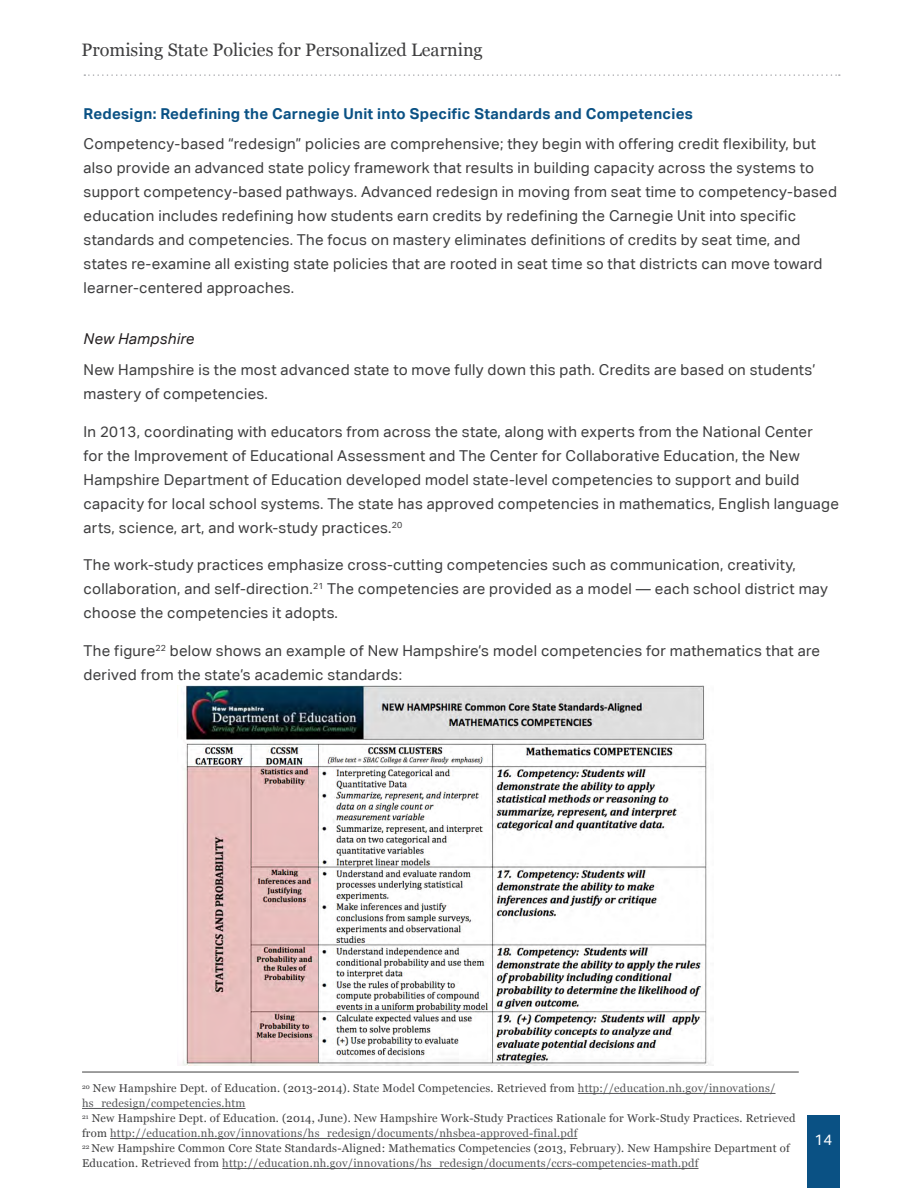
<style>
.page{position:relative;width:918px;height:1188px;background:#fff}
.page>*{position:absolute;margin:0;border:0;box-sizing:border-box;transform-origin:0 0}
.t1{font:18px "Georgia";color:#3e3e3f}
.t2{font:15px/24px "Aktiv Grotesk";letter-spacing:.02em;color:#3e3e3f}
.t3{font:700 15px "Aktiv Grotesk";letter-spacing:.02em;color:#0a5184}
.t4{font:italic 15px "Aktiv Grotesk";letter-spacing:.02em;color:#231f20}
.t5{font:15px "Aktiv Grotesk";color:#fff}
.t6{font:11.25px/15px "Georgia";letter-spacing:.02em;color:#3e3e3f}
.s1{color:#57585a}
</style>
<div class="page">
<svg style="left:84px;top:74px;width:756px;height:2px"></svg>
<div style="left:807px;top:1116px;width:33px;height:72px;background:#0a5184"></div>
<img style="left:183px;top:686px;width:531px;height:380px">
<hr style="left:82px;top:1072px;width:717px;height:1px;background:#3e3e3f">
<hr style="left:578px;top:1093px;width:198px;height:1px;background:#57585a">
<hr style="left:82px;top:1108px;width:164px;height:1px;background:#57585a">
<hr style="left:110px;top:1138px;width:467px;height:1px;background:#57585a">
<hr style="left:222px;top:1168px;width:477px;height:1px;background:#57585a">
<p class="t1" style="left:81px;top:36px;width:403px">Promising State Policies for Personalized Learning</p>
<p class="t3" style="left:84px;top:104px;width:611px">Redesign: Redefining the Carnegie Unit into Specific Standards and Competencies</p>
<p class="t2" style="left:84px;top:132px;width:755px">Competency-based “redesign” policies are comprehensive; they begin with offering credit flexibility, but also provide an advanced state policy framework that results in building capacity across the systems to support competency-based pathways. Advanced redesign in moving from seat time to competency-based education includes redefining how students earn credits by redefining the Carnegie Unit into specific standards and competencies. The focus on mastery eliminates definitions of credits by seat time, and states re-examine all existing state policies that are rooted in seat time so that districts can move toward learner-centered approaches.</p>
<p class="t4" style="left:84px;top:330px;width:112px">New Hampshire</p>
<p class="t2" style="left:84px;top:358px;width:734px">New Hampshire is the most advanced state to move fully down this path. Credits are based on students’ mastery of competencies.</p>
<p class="t2" style="left:84px;top:419px;width:757px">In 2013, coordinating with educators from across the state, along with experts from the National Center<br>for the Improvement of Educational Assessment and The Center for Collaborative Education, the New Hampshire Department of Education developed model state-level competencies to support and build capacity for local school systems. The state has approved competencies in mathematics, English language arts, science, art, and work-study practices.<sup>20</sup></p>
<p class="t2" style="left:84px;top:553px;width:746px">The work-study practices emphasize cross-cutting competencies such as communication, creativity, collaboration, and self-direction.<sup>21</sup> The competencies are provided as a model — each school district may choose the competencies it adopts.</p>
<p class="t2" style="left:84px;top:638px;width:738px">The figure<sup>22</sup> below shows an example of New Hampshire’s model competencies for mathematics that are derived from the state’s academic standards:</p>
<p class="t6" style="left:82px;top:1081px;width:715px"><sup>20</sup> New Hampshire Dept. of Education. (2013-2014). State Model Competencies. Retrieved from <span class="s1">http://education.nh.gov/innovations/ hs_redesign/competencies.htm<br></span><sup>21</sup> New Hampshire Dept. of Education. (2014, June). New Hampshire Work-Study Practices Rationale for Work-Study Practices. Retrieved from <span class="s1">http://education.nh.gov/innovations/hs_redesign/documents/nhsbea-approved-final.pdf<br></span><sup>22</sup> New Hampshire Common Core State Standards-Aligned: Mathematics Competencies (2013, February). New Hampshire Department of Education. Retrieved from <span class="s1">http://education.nh.gov/innovations/hs_redesign/documents/ccrs-competencies-math.pdf</span></p>
<p class="t5" style="left:815px;top:1131px;width:19px">14</p>
</div>
